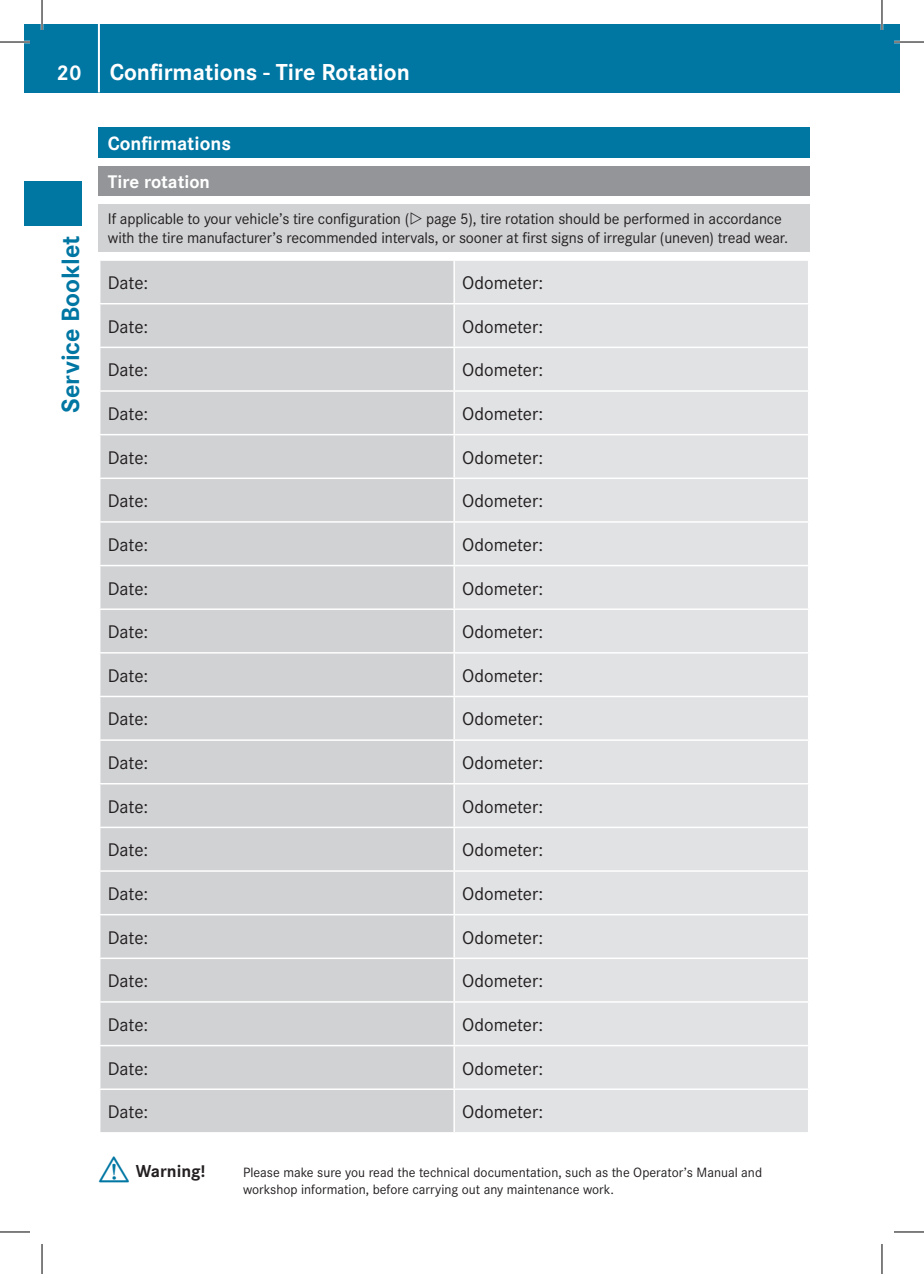
<style>
.page{position:relative;width:924px;height:1274px;background:#fff}
.page>*{position:absolute;margin:0;border:0;box-sizing:border-box;transform-origin:0 0}
.t1{font:700 26px "Corporate S";color:#0076a3}
.t2{font:700 24px "Corporate S";color:#fff}
.t3{font:700 22px "Corporate S";color:#fff}
.t4{font:700 20px "Corporate S";color:#fff}
.t5{font:19px "Corporate S";color:#231f20}
.t6{font:700 19px "Corporate S";color:#fff}
.t7{font:700 18px "Corporate S";color:#231f20}
.t8{font:16px/19.2px "Corporate S";letter-spacing:-.01em;color:#231f20}
.t9{font:14px "Corporate S";color:#231f20}
.s1{font-family:"European Pi Three"}
</style>
<div class="page">
<div style="left:24px;top:24px;width:858px;height:68px;background:#0076a3"></div>
<hr style="left:98px;top:24px;width:2px;height:68px;background:#fff">
<div style="left:24px;top:182px;width:58px;height:44px;background:#0076a3"></div>
<div style="left:882px;top:24px;width:18px;height:68px;background:#0076a3"></div>
<div style="left:99px;top:128px;width:711px;height:30px;background:#0076a3"></div>
<div style="left:99px;top:166px;width:711px;height:30px;background:#939598"></div>
<div style="left:99px;top:204px;width:711px;height:47px;background:#d1d2d4"></div>
<div style="left:100px;top:261px;width:353px;height:871px;background:#d1d2d4"></div>
<div style="left:455px;top:261px;width:353px;height:871px;background:#e1e2e4"></div>
<hr style="left:99px;top:303px;width:355px;height:1px;background:#fff">
<hr style="left:454px;top:303px;width:355px;height:1px;background:#fff">
<hr style="left:99px;top:346px;width:355px;height:2px;background:#fff">
<hr style="left:454px;top:346px;width:355px;height:2px;background:#fff">
<hr style="left:99px;top:390px;width:355px;height:2px;background:#fff">
<hr style="left:454px;top:390px;width:355px;height:2px;background:#fff">
<hr style="left:99px;top:434px;width:355px;height:1px;background:#fff">
<hr style="left:454px;top:434px;width:355px;height:1px;background:#fff">
<hr style="left:99px;top:477px;width:355px;height:2px;background:#fff">
<hr style="left:454px;top:477px;width:355px;height:2px;background:#fff">
<hr style="left:99px;top:521px;width:355px;height:1px;background:#fff">
<hr style="left:454px;top:521px;width:355px;height:1px;background:#fff">
<hr style="left:99px;top:565px;width:355px;height:1px;background:#fff">
<hr style="left:454px;top:565px;width:355px;height:1px;background:#fff">
<hr style="left:99px;top:608px;width:355px;height:2px;background:#fff">
<hr style="left:454px;top:608px;width:355px;height:2px;background:#fff">
<hr style="left:99px;top:652px;width:355px;height:1px;background:#fff">
<hr style="left:454px;top:652px;width:355px;height:1px;background:#fff">
<hr style="left:99px;top:695px;width:355px;height:2px;background:#fff">
<hr style="left:454px;top:695px;width:355px;height:2px;background:#fff">
<hr style="left:99px;top:739px;width:355px;height:2px;background:#fff">
<hr style="left:454px;top:739px;width:355px;height:2px;background:#fff">
<hr style="left:99px;top:783px;width:355px;height:1px;background:#fff">
<hr style="left:454px;top:783px;width:355px;height:1px;background:#fff">
<hr style="left:99px;top:826px;width:355px;height:2px;background:#fff">
<hr style="left:454px;top:826px;width:355px;height:2px;background:#fff">
<hr style="left:99px;top:870px;width:355px;height:1px;background:#fff">
<hr style="left:454px;top:870px;width:355px;height:1px;background:#fff">
<hr style="left:99px;top:914px;width:355px;height:1px;background:#fff">
<hr style="left:454px;top:914px;width:355px;height:1px;background:#fff">
<hr style="left:99px;top:957px;width:355px;height:2px;background:#fff">
<hr style="left:454px;top:957px;width:355px;height:2px;background:#fff">
<hr style="left:99px;top:1001px;width:355px;height:1px;background:#fff">
<hr style="left:454px;top:1001px;width:355px;height:1px;background:#fff">
<hr style="left:99px;top:1044px;width:355px;height:2px;background:#fff">
<hr style="left:454px;top:1044px;width:355px;height:2px;background:#fff">
<hr style="left:99px;top:1088px;width:355px;height:2px;background:#fff">
<hr style="left:454px;top:1088px;width:355px;height:2px;background:#fff">
<hr style="left:0;top:41px;width:30px;height:2px;background:#fff">
<hr style="left:894px;top:41px;width:30px;height:2px;background:#fff">
<hr style="left:41px;top:0;width:2px;height:30px;background:#fff">
<hr style="left:880px;top:0;width:3px;height:30px;background:#fff">
<hr style="left:0;top:42px;width:30px;height:1px;background:#000">
<hr style="left:894px;top:42px;width:30px;height:1px;background:#000">
<hr style="left:0;top:1231px;width:30px;height:1px;background:#000">
<hr style="left:894px;top:1231px;width:30px;height:1px;background:#000">
<hr style="left:42px;top:0;width:1px;height:30px;background:#000">
<hr style="left:42px;top:1243px;width:1px;height:30px;background:#000">
<hr style="left:881px;top:0;width:1px;height:30px;background:#000">
<hr style="left:881px;top:1243px;width:1px;height:30px;background:#000">
<p class="t3" style="left:57px;top:60px;width:27px">20</p>
<h1 class="t1" style="left:56px;top:412px;width:178px;rotate:-90deg">Service Booklet</h1>
<p class="t2" style="left:110px;top:58px;width:302px">Confirmations - Tire Rotation</p>
<p class="t4" style="left:108px;top:132px;width:125px">Confirmations</p>
<p class="t6" style="left:108px;top:170px;width:104px">Tire rotation</p>
<p class="t8" style="left:108px;top:209px;width:679px">If applicable to your vehicle’s tire configuration (<span class="s1">e</span> page 5), tire rotation should be performed in accordance with the tire manufacturer’s recommended intervals, or sooner at first signs of irregular (uneven) tread wear.</p>
<p class="t5" style="left:108px;top:272px;width:42px">Date:</p>
<p class="t5" style="left:462px;top:272px;width:83px">Odometer:</p>
<p class="t5" style="left:108px;top:315px;width:42px">Date:</p>
<p class="t5" style="left:462px;top:315px;width:83px">Odometer:</p>
<p class="t5" style="left:108px;top:359px;width:42px">Date:</p>
<p class="t5" style="left:462px;top:359px;width:83px">Odometer:</p>
<p class="t5" style="left:108px;top:403px;width:42px">Date:</p>
<p class="t5" style="left:462px;top:403px;width:83px">Odometer:</p>
<p class="t5" style="left:108px;top:446px;width:42px">Date:</p>
<p class="t5" style="left:462px;top:446px;width:83px">Odometer:</p>
<p class="t5" style="left:108px;top:490px;width:42px">Date:</p>
<p class="t5" style="left:462px;top:490px;width:83px">Odometer:</p>
<p class="t5" style="left:108px;top:534px;width:42px">Date:</p>
<p class="t5" style="left:462px;top:534px;width:83px">Odometer:</p>
<p class="t5" style="left:108px;top:577px;width:42px">Date:</p>
<p class="t5" style="left:462px;top:577px;width:83px">Odometer:</p>
<p class="t5" style="left:108px;top:621px;width:42px">Date:</p>
<p class="t5" style="left:462px;top:621px;width:83px">Odometer:</p>
<p class="t5" style="left:108px;top:664px;width:42px">Date:</p>
<p class="t5" style="left:462px;top:664px;width:83px">Odometer:</p>
<p class="t5" style="left:108px;top:708px;width:42px">Date:</p>
<p class="t5" style="left:462px;top:708px;width:83px">Odometer:</p>
<p class="t5" style="left:108px;top:752px;width:42px">Date:</p>
<p class="t5" style="left:462px;top:752px;width:83px">Odometer:</p>
<p class="t5" style="left:108px;top:795px;width:42px">Date:</p>
<p class="t5" style="left:462px;top:795px;width:83px">Odometer:</p>
<p class="t5" style="left:108px;top:839px;width:42px">Date:</p>
<p class="t5" style="left:462px;top:839px;width:83px">Odometer:</p>
<p class="t5" style="left:108px;top:883px;width:42px">Date:</p>
<p class="t5" style="left:462px;top:883px;width:83px">Odometer:</p>
<p class="t5" style="left:108px;top:926px;width:42px">Date:</p>
<p class="t5" style="left:462px;top:926px;width:83px">Odometer:</p>
<p class="t5" style="left:108px;top:970px;width:42px">Date:</p>
<p class="t5" style="left:462px;top:970px;width:83px">Odometer:</p>
<p class="t5" style="left:108px;top:1013px;width:42px">Date:</p>
<p class="t5" style="left:462px;top:1013px;width:83px">Odometer:</p>
<p class="t5" style="left:108px;top:1057px;width:42px">Date:</p>
<p class="t5" style="left:462px;top:1057px;width:83px">Odometer:</p>
<p class="t5" style="left:108px;top:1101px;width:42px">Date:</p>
<p class="t5" style="left:462px;top:1101px;width:83px">Odometer:</p>
<p class="t7" style="left:136px;top:1160px;width:71px">Warning!</p>
<p class="t9" style="left:243px;top:1164px;width:520px">Please make sure you read the technical documentation, such as the Operator’s Manual and</p>
<p class="t9" style="left:243px;top:1181px;width:370px">workshop information, before carrying out any maintenance work.</p>
</div>
